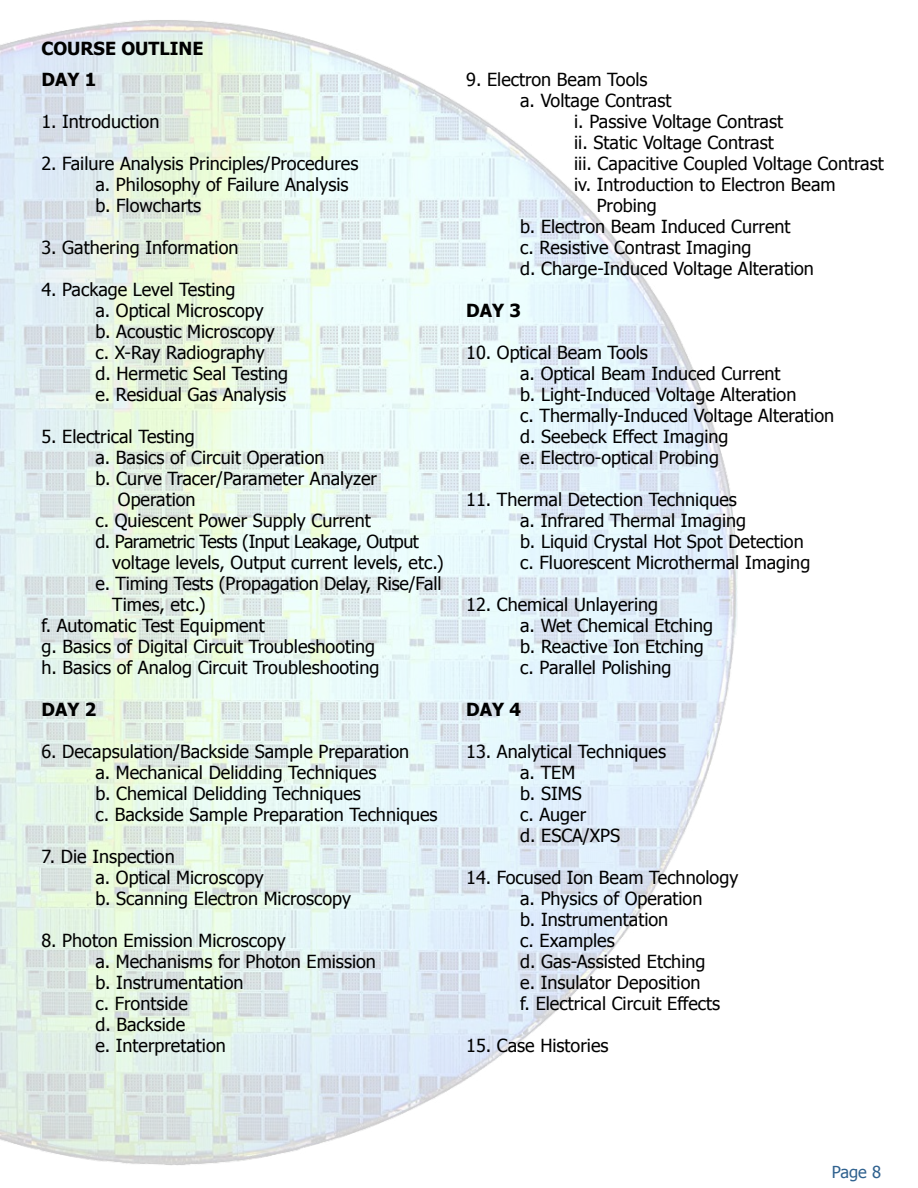
<style>
.page{position:relative;width:918px;height:1188px;background:#fff}
.page>*{position:absolute;margin:0;border:0;box-sizing:border-box;transform-origin:0 0}
.t1{font:18px/21px "Tahoma";color:#000}
.t2{font:18px "Tahoma";letter-spacing:-.025em;color:#000}
.t3{font:700 18px/30.6px "Tahoma";color:#000}
.t4{font:16.5px "Tahoma";color:#30628f}
</style>
<div class="page">
<img style="left:0;top:20px;width:737px;height:1146px">
<p class="t3" style="left:41px;top:32px;width:164px">COURSE OUTLINE<br>DAY 1</p>
<p class="t1" style="left:41px;top:110px;width:120px">1. Introduction</p>
<p class="t1" style="left:95px;top:152px;width:265px;text-indent:-54px">2. Failure Analysis Principles/Procedures a. Philosophy of Failure Analysis b. Flowcharts</p>
<p class="t1" style="left:41px;top:236px;width:199px">3. Gathering Information</p>
<p class="t1" style="left:95px;top:278px;width:194px;text-indent:-54px">4. Package Level Testing<br>a. Optical Microscopy<br>b. Acoustic Microscopy c. X-Ray Radiography<br>d. Hermetic Seal Testing e. Residual Gas Analysis</p>
<p class="t1" style="left:41px;top:425px;width:155px">5. Electrical Testing</p>
<p class="t1" style="left:95px;top:446px;width:231px">a. Basics of Circuit Operation</p>
<p class="t1" style="left:95px;top:467px;width:283px">b. Curve Tracer/Parameter Analyzer</p>
<p class="t1" style="left:118px;top:488px;width:79px">Operation</p>
<p class="t1" style="left:95px;top:509px;width:277px">c. Quiescent Power Supply Current</p>
<p class="t2" style="left:95px;top:529px;width:325px">d. Parametric Tests (Input Leakage, Output</p>
<p class="t1" style="left:112px;top:551px;width:333px">voltage levels, Output current levels, etc.)</p>
<p class="t1" style="left:95px;top:572px;width:348px">e. Timing Tests (Propagation Delay, Rise/Fall</p>
<p class="t1" style="left:112px;top:593px;width:95px">Times, etc.)</p>
<p class="t1" style="left:41px;top:614px;width:225px">f. Automatic Test Equipment</p>
<p class="t1" style="left:41px;top:635px;width:335px">g. Basics of Digital Circuit Troubleshooting</p>
<p class="t1" style="left:41px;top:656px;width:340px">h. Basics of Analog Circuit Troubleshooting</p>
<p class="t3" style="left:41px;top:693px;width:56px">DAY 2</p>
<p class="t1" style="left:95px;top:740px;width:344px;text-indent:-54px">6. Decapsulation/Backside Sample Preparation<br>a. Mechanical Delidding Techniques<br>b. Chemical Delidding Techniques<br>c. Backside Sample Preparation Techniques</p>
<p class="t1" style="left:95px;top:845px;width:257px;text-indent:-54px">7. Die Inspection<br>a. Optical Microscopy<br>b. Scanning Electron Microscopy</p>
<p class="t1" style="left:95px;top:929px;width:282px;text-indent:-54px">8. Photon Emission Microscopy<br>a. Mechanisms for Photon Emission b. Instrumentation<br>c. Frontside<br>d. Backside<br>e. Interpretation</p>
<p class="t1" style="left:466px;top:68px;width:183px">9. Electron Beam Tools</p>
<p class="t1" style="left:520px;top:89px;width:153px">a. Voltage Contrast</p>
<p class="t1" style="left:574px;top:110px;width:210px">i. Passive Voltage Contrast</p>
<p class="t1" style="left:574px;top:131px;width:201px">ii. Static Voltage Contrast</p>
<p class="t1" style="left:574px;top:152px;width:311px">iii. Capacitive Coupled Voltage Contrast</p>
<p class="t1" style="left:574px;top:173px;width:263px">iv. Introduction to Electron Beam</p>
<p class="t1" style="left:597px;top:194px;width:62px">Probing</p>
<p class="t1" style="left:520px;top:215px;width:272px">b. Electron Beam Induced Current</p>
<p class="t1" style="left:520px;top:236px;width:233px">c. Resistive Contrast Imaging</p>
<p class="t1" style="left:520px;top:257px;width:295px">d. Charge-Induced Voltage Alteration</p>
<p class="t3" style="left:466px;top:294px;width:56px">DAY 3</p>
<p class="t1" style="left:520px;top:341px;width:316px;text-indent:-54px">10. Optical Beam Tools<br>a. Optical Beam Induced Current<br>b. Light-Induced Voltage Alteration<br>c. Thermally-Induced Voltage Alteration d. Seebeck Effect Imaging<br>e. Electro-optical Probing</p>
<p class="t1" style="left:520px;top:488px;width:292px;text-indent:-54px">11. Thermal Detection Techniques<br>a. Infrared Thermal Imaging<br>b. Liquid Crystal Hot Spot Detection c. Fluorescent Microthermal Imaging</p>
<p class="t1" style="left:520px;top:593px;width:194px;text-indent:-54px">12. Chemical Unlayering<br>a. Wet Chemical Etching b. Reactive Ion Etching c. Parallel Polishing</p>
<p class="t3" style="left:466px;top:693px;width:56px">DAY 4</p>
<p class="t1" style="left:520px;top:740px;width:147px;text-indent:-54px">13. Analytical Techniques a. TEM<br>b. SIMS<br>c. Auger<br>d. ESCA/XPS</p>
<p class="t1" style="left:520px;top:866px;width:220px;text-indent:-54px">14. Focused Ion Beam Technology a. Physics of Operation<br>b. Instrumentation<br>c. Examples<br>d. Gas-Assisted Etching<br>e. Insulator Deposition<br>f. Electrical Circuit Effects</p>
<p class="t1" style="left:466px;top:1034px;width:144px">15. Case Histories</p>
<p class="t4" style="left:832px;top:1161px;width:51px">Page 8</p>
</div>
